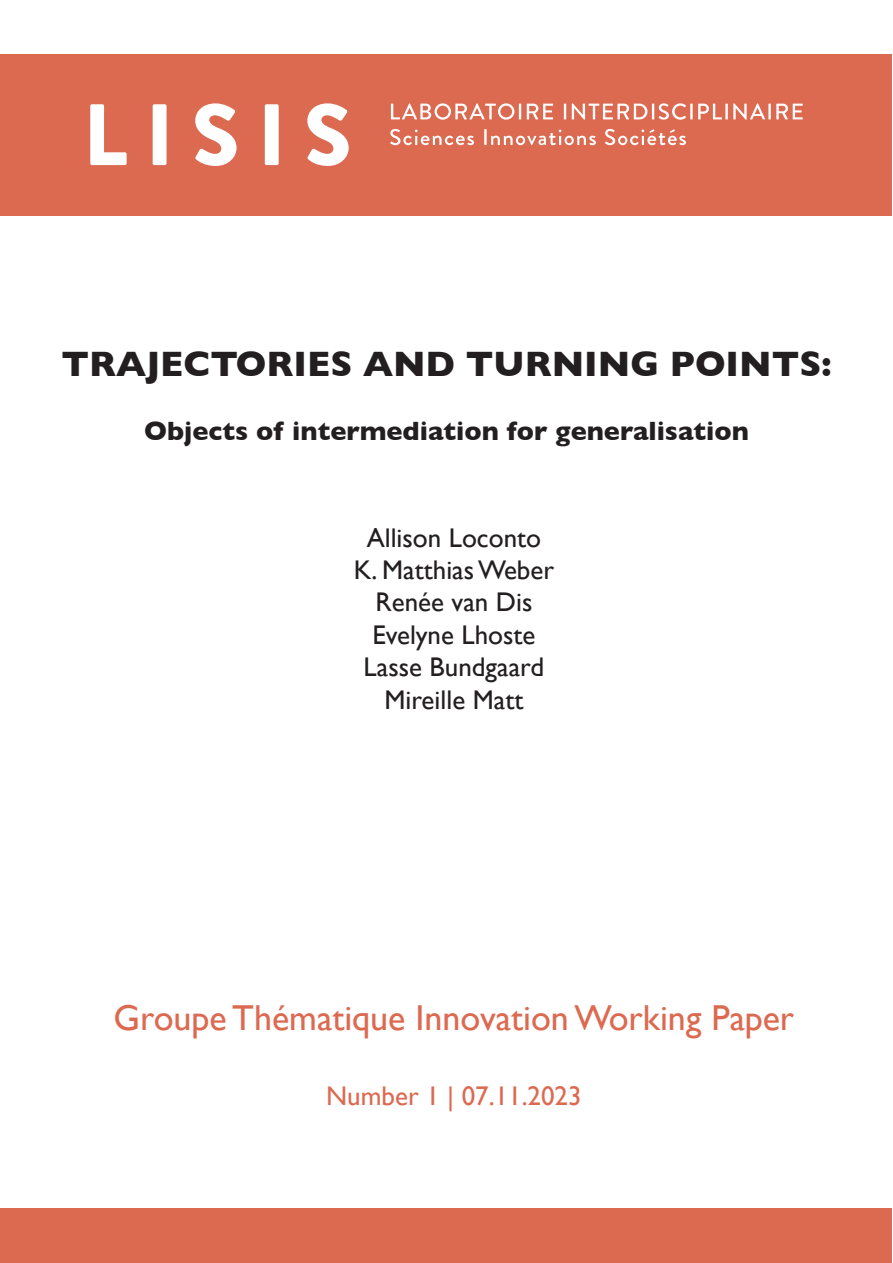
<style>
.page{position:relative;width:893px;height:1263px;background:#fff}
.page>*{position:absolute;margin:0;border:0;box-sizing:border-box;transform-origin:0 0}
.t1{font:36px "Gill Sans";color:#dc6a51}
.t2{font:700 36px "Gill Sans";color:#231f20}
.t3{font:27px "Gill Sans";color:#231f20}
.t4{font:700 27px "Gill Sans";color:#231f20}
.t5{font:27px "Gill Sans";color:#dc6a51}
</style>
<div class="page">
<div style="left:1px;top:54px;width:891px;height:161px;background:#dc6a51"></div>
<svg style="left:90px;top:104px;width:37px;height:61px"></svg>
<div style="left:153px;top:104px;width:14px;height:61px;background:#fff;border-radius:2px"></div>
<svg style="left:195px;top:103px;width:42px;height:63px"></svg>
<div style="left:265px;top:104px;width:14px;height:61px;background:#fff;border-radius:2px"></div>
<svg style="left:307px;top:103px;width:42px;height:63px"></svg>
<svg style="left:391px;top:103px;width:130px;height:17px"></svg>
<svg style="left:527px;top:104px;width:26px;height:15px"></svg>
<svg style="left:564px;top:104px;width:2px;height:15px"></svg>
<svg style="left:572px;top:103px;width:114px;height:17px"></svg>
<hr style="left:690px;top:104px;width:3px;height:15px;background:#fff">
<svg style="left:698px;top:104px;width:24px;height:15px"></svg>
<hr style="left:725px;top:104px;width:3px;height:15px;background:#fff">
<svg style="left:733px;top:103px;width:32px;height:17px"></svg>
<hr style="left:768px;top:104px;width:3px;height:15px;background:#fff">
<svg style="left:776px;top:104px;width:27px;height:15px"></svg>
<svg style="left:390px;top:129px;width:84px;height:16px"></svg>
<hr style="left:484px;top:129px;width:3px;height:16px;background:#fff">
<svg style="left:491px;top:130px;width:105px;height:15px"></svg>
<svg style="left:605px;top:129px;width:81px;height:16px"></svg>
<div style="left:0;top:1209px;width:891px;height:54px;background:#dc6a51"></div>
<p class="t2" style="left:61px;top:335px;width:772px">TRAJECTORIES AND TURNING POINTS:</p>
<p class="t4" style="left:144px;top:410px;width:606px">Objects of intermediation for generalisation</p>
<p class="t3" style="left:367px;top:522px;width:176px">Allison Loconto</p>
<p class="t3" style="left:354px;top:554px;width:202px">K. Matthias Weber</p>
<p class="t3" style="left:375px;top:586px;width:159px">Renée van Dis</p>
<p class="t3" style="left:372px;top:619px;width:165px">Evelyne Lhoste</p>
<p class="t3" style="left:364px;top:651px;width:182px">Lasse Bundgaard</p>
<p class="t3" style="left:384px;top:684px;width:140px">Mireille Matt</p>
<p class="t1" style="left:114px;top:996px;width:682px">Groupe Thématique Innovation Working Paper</p>
<p class="t5" style="left:326px;top:1080px;width:257px">Number 1 | 07.11.2023</p>
</div>
